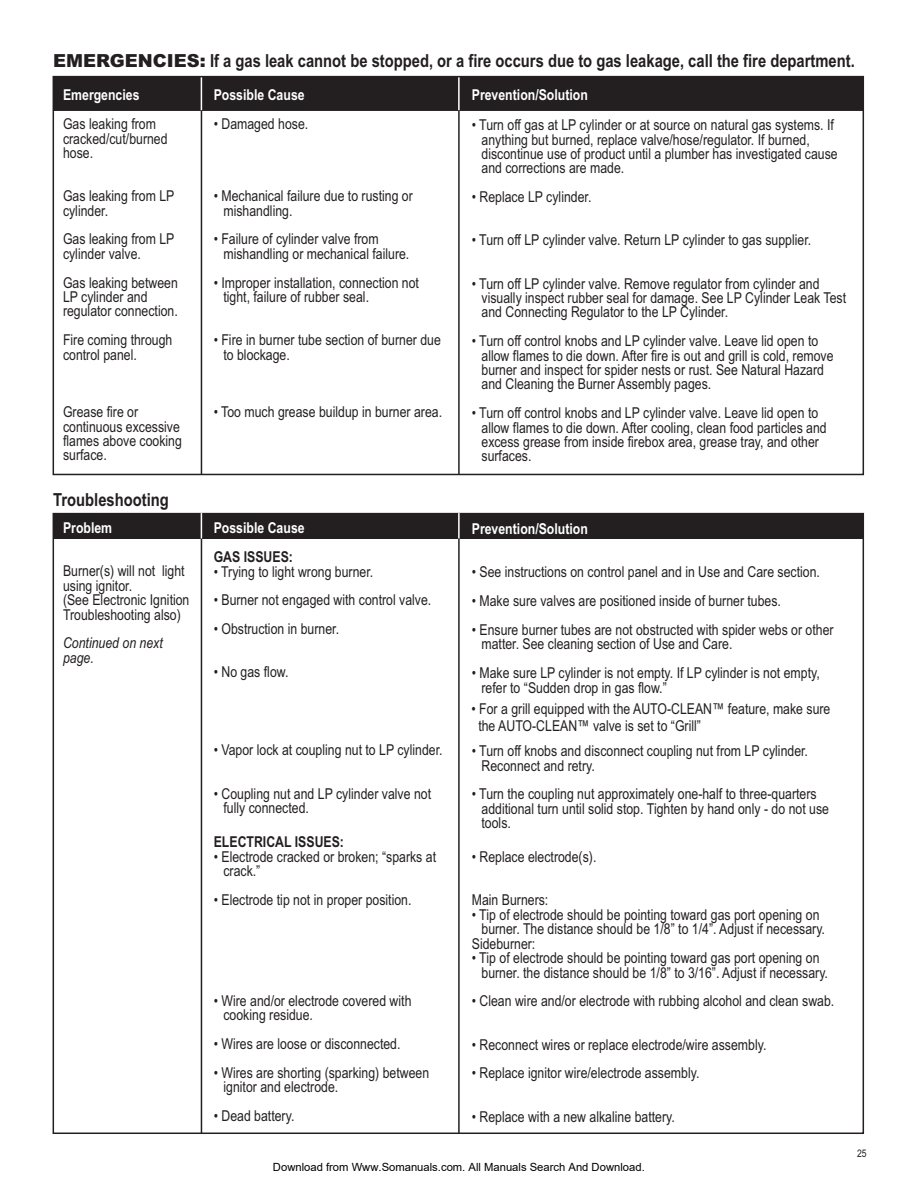
<style>
.page{position:relative;width:918px;height:1188px;background:#fff}
.page>*{position:absolute;margin:0;border:0;box-sizing:border-box;transform-origin:0 0}
.t1{font:700 18px "Arial Narrow";color:#231f20}
.t2{font:15px/14.4px "Arial Narrow";color:#231f20}
.t3{font:700 15px "Arial Narrow";color:#fff}
.t4{font:700 15px "Arial Narrow";color:#231f20}
.t5{font:italic 15px/14.2px "Arial Narrow";color:#231f20}
.t6{font:11.25px "Arial";color:#000}
.t7{font:10.5px "Arial Narrow";color:#231f20}
.s1{font-family:"Arial";font-weight:900}
</style>
<div class="page">
<div style="left:53px;top:513px;width:810px;height:26px;background:#231f20"></div>
<div style="left:53px;top:77px;width:810px;height:33px;background:#231f20"></div>
<hr style="left:53px;top:109px;width:810px;height:2px;background:#231f20">
<hr style="left:201px;top:77px;width:1px;height:398px;background:#231f20">
<hr style="left:201px;top:513px;width:1px;height:620px;background:#231f20">
<hr style="left:458px;top:77px;width:2px;height:398px;background:#231f20">
<hr style="left:458px;top:513px;width:2px;height:620px;background:#231f20">
<hr style="left:201px;top:77px;width:1px;height:33px;background:#fff">
<hr style="left:458px;top:77px;width:2px;height:33px;background:#fff">
<svg style="left:201px;top:513px;width:1px;height:26px"></svg>
<hr style="left:458px;top:513px;width:2px;height:26px;background:#fff">
<div style="left:53px;top:76px;width:811px;height:399px;border:2px solid #231f20"></div>
<p class="t1" style="left:53px;top:54px;width:803px"><span class="s1">EMERGENCIES:</span> If a gas leak cannot be stopped, or a fire occurs due to gas leakage, call the fire department.</p>
<p class="t3" style="left:63px;top:89px;width:78px">Emergencies</p>
<p class="t3" style="left:472px;top:89px;width:118px">Prevention/Solution</p>
<p class="t3" style="left:214px;top:89px;width:92px">Possible Cause</p>
<p class="t2" style="left:63px;top:118px;width:106px">Gas leaking from cracked/cut/burned hose.</p>
<p class="t2" style="left:63px;top:190px;width:113px">Gas leaking from LP cylinder.</p>
<p class="t2" style="left:63px;top:233px;width:113px">Gas leaking from LP cylinder valve.</p>
<p class="t2" style="left:63px;top:277px;width:116px">Gas leaking between<br>LP cylinder and regulator connection.</p>
<p class="t2" style="left:63px;top:334px;width:111px">Fire coming through control panel.</p>
<p class="t2" style="left:63px;top:406px;width:120px">Grease fire or continuous excessive flames above cooking surface.</p>
<p class="t1" style="left:53px;top:493px;width:117px">Troubleshooting</p>
<p class="t3" style="left:63px;top:522px;width:51px">Problem</p>
<p class="t2" style="left:63px;top:565px;width:128px">Burner(s) will not light using ignitor.<br>(See Electronic Ignition<br>Troubleshooting also)</p>
<p class="t5" style="left:63px;top:637px;width:101px">Continued on next page.</p>
<p class="t2" style="left:214px;top:118px;width:96px">• Damaged hose.</p>
<p class="t2" style="left:223px;top:190px;width:191px;text-indent:-10px">• Mechanical failure due to rusting or mishandling.</p>
<p class="t2" style="left:223px;top:233px;width:187px;text-indent:-10px">• Failure of cylinder valve from mishandling or mechanical failure.</p>
<p class="t2" style="left:223px;top:277px;width:197px;text-indent:-10px">• Improper installation, connection not tight, failure of rubber seal.</p>
<p class="t2" style="left:223px;top:334px;width:219px;text-indent:-10px">• Fire in burner tube section of burner due to blockage.</p>
<p class="t2" style="left:214px;top:406px;width:230px">• Too much grease buildup in burner area.</p>
<p class="t2" style="left:482px;top:119px;width:358px;text-indent:-10px">• Turn off gas at LP cylinder or at source on natural gas systems. If anything but burned, replace valve/hose/regulator. If burned, discontinue use of product until a plumber has investigated cause and corrections are made.</p>
<p class="t2" style="left:472px;top:191px;width:121px">• Replace LP cylinder.</p>
<p class="t2" style="left:472px;top:234px;width:341px">• Turn off LP cylinder valve. Return LP cylinder to gas supplier.</p>
<p class="t2" style="left:482px;top:278px;width:366px;text-indent:-10px">• Turn off LP cylinder valve. Remove regulator from cylinder and visually inspect rubber seal for damage. See LP Cylinder Leak Test and Connecting Regulator to the LP Cylinder.</p>
<p class="t2" style="left:482px;top:335px;width:354px;text-indent:-10px">• Turn off control knobs and LP cylinder valve. Leave lid open to allow flames to die down. After fire is out and grill is cold, remove burner and inspect for spider nests or rust. See Natural Hazard and Cleaning the Burner Assembly pages.</p>
<p class="t2" style="left:482px;top:407px;width:347px;text-indent:-10px">• Turn off control knobs and LP cylinder valve. Leave lid open to allow flames to die down. After cooling, clean food particles and excess grease from inside firebox area, grease tray, and other surfaces.</p>
<p class="t3" style="left:214px;top:522px;width:92px">Possible Cause</p>
<p class="t4" style="left:214px;top:551px;width:81px">GAS ISSUES:</p>
<p class="t2" style="left:214px;top:565px;width:161px">• Trying to light wrong burner.</p>
<p class="t2" style="left:214px;top:594px;width:219px">• Burner not engaged with control valve.</p>
<p class="t2" style="left:214px;top:623px;width:127px">• Obstruction in burner.</p>
<p class="t2" style="left:214px;top:666px;width:76px">• No gas flow.</p>
<p class="t2" style="left:214px;top:744px;width:230px">• Vapor lock at coupling nut to LP cylinder.</p>
<p class="t2" style="left:223px;top:788px;width:209px;text-indent:-10px">• Coupling nut and LP cylinder valve not fully connected.</p>
<p class="t4" style="left:214px;top:836px;width:132px">ELECTRICAL ISSUES:</p>
<p class="t2" style="left:223px;top:851px;width:214px;text-indent:-10px">• Electrode cracked or broken; “sparks at crack.”</p>
<p class="t2" style="left:214px;top:894px;width:199px">• Electrode tip not in proper position.</p>
<p class="t2" style="left:223px;top:995px;width:190px;text-indent:-10px">• Wire and/or electrode covered with cooking residue.</p>
<p class="t2" style="left:214px;top:1038px;width:188px">• Wires are loose or disconnected.</p>
<p class="t2" style="left:223px;top:1067px;width:207px;text-indent:-10px">• Wires are shorting (sparking) between ignitor and electrode.</p>
<p class="t2" style="left:214px;top:1110px;width:82px">• Dead battery.</p>
<p class="t3" style="left:472px;top:523px;width:118px">Prevention/Solution</p>
<p class="t2" style="left:472px;top:566px;width:350px">• See instructions on control panel and in Use and Care section.</p>
<p class="t2" style="left:472px;top:595px;width:311px">• Make sure valves are positioned inside of burner tubes.</p>
<p class="t2" style="left:482px;top:624px;width:354px;text-indent:-10px">• Ensure burner tubes are not obstructed with spider webs or other matter. See cleaning section of Use and Care.</p>
<p class="t2" style="left:482px;top:667px;width:340px;text-indent:-10px">• Make sure LP cylinder is not empty. If LP cylinder is not empty, refer to “Sudden drop in gas flow.”</p>
<p class="t2" style="left:478px;top:701px;width:354px;line-height:17px;text-indent:-7px">• For a grill equipped with the AUTO-CLEAN™ feature, make sure the AUTO-CLEAN™ valve is set to “Grill”</p>
<p class="t2" style="left:482px;top:745px;width:328px;text-indent:-10px">• Turn off knobs and disconnect coupling nut from LP cylinder.<br>Reconnect and retry.</p>
<p class="t2" style="left:482px;top:788px;width:349px;text-indent:-10px">• Turn the coupling nut approximately one-half to three-quarters additional turn until solid stop. Tighten by hand only - do not use tools.</p>
<p class="t2" style="left:472px;top:851px;width:126px">• Replace electrode(s).</p>
<p class="t2" style="left:472px;top:894px;width:78px">Main Burners:</p>
<p class="t2" style="left:472px;top:909px;width:349px">• Tip of electrode should be pointing toward gas port opening on</p>
<p class="t2" style="left:482px;top:923px;width:345px">burner. The distance should be 1/8” to 1/4”. Adjust if necessary.</p>
<p class="t2" style="left:472px;top:938px;width:65px">Sideburner:</p>
<p class="t2" style="left:482px;top:952px;width:348px;text-indent:-10px">• Tip of electrode should be pointing toward gas port opening on burner. the distance should be 1/8” to 3/16”. Adjust if necessary.</p>
<p class="t2" style="left:472px;top:995px;width:364px">• Clean wire and/or electrode with rubbing alcohol and clean swab.</p>
<p class="t2" style="left:472px;top:1038px;width:296px">• Reconnect wires or replace electrode/wire assembly.</p>
<p class="t2" style="left:472px;top:1067px;width:229px">• Replace ignitor wire/electrode assembly.</p>
<p class="t2" style="left:472px;top:1111px;width:205px">• Replace with a new alkaline battery.</p>
<p class="t6" style="left:273px;top:1160px;width:373px">Download from Www.Somanuals.com. All Manuals Search And Download.</p>
<p class="t7" style="left:857px;top:1149px;width:11px">25</p>
</div>
